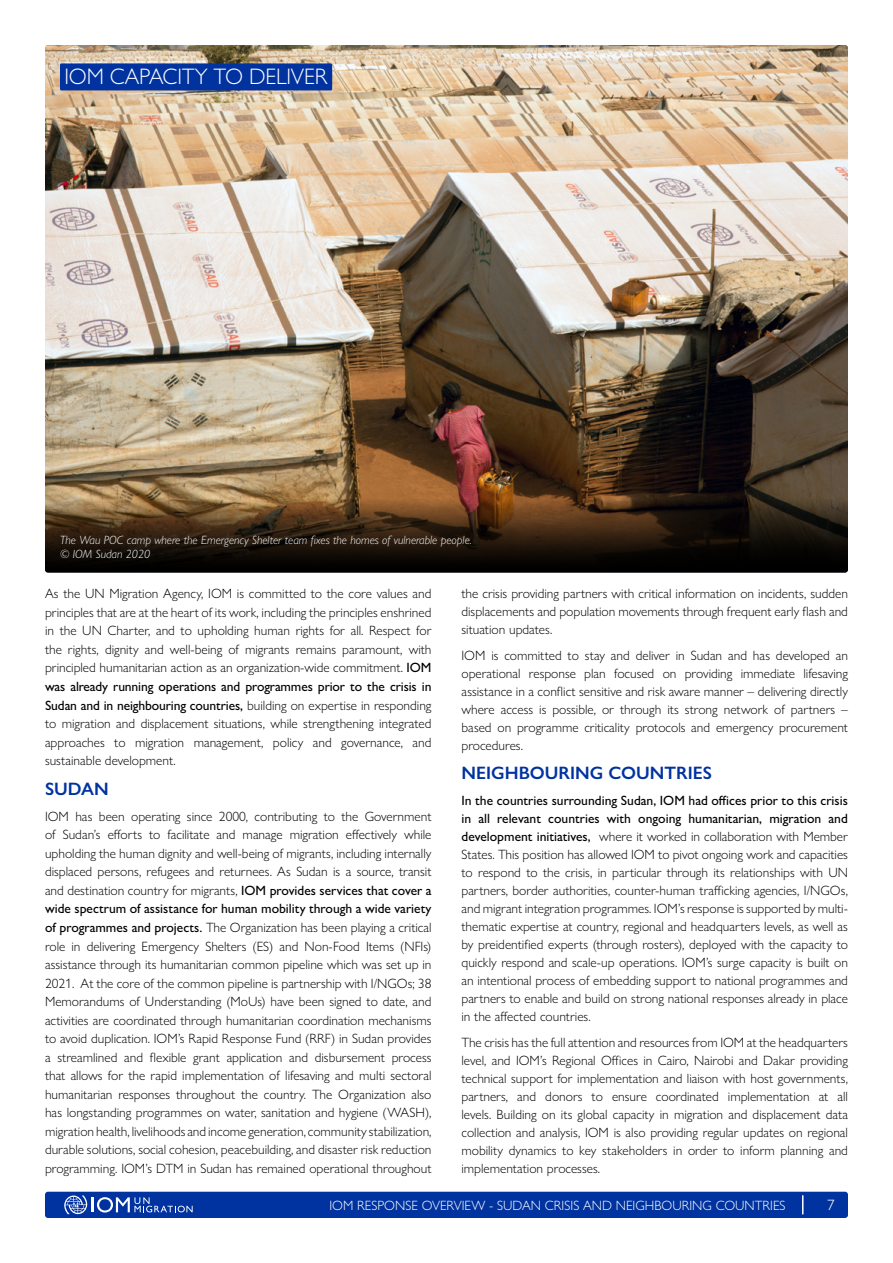
<style>
.page{position:relative;width:893px;height:1263px;background:#fff}
.page>*{position:absolute;margin:0;border:0;box-sizing:border-box;transform-origin:0 0}
.t1{font:300 22.5px "Gill Sans Nova";letter-spacing:-.01em;color:#fff}
.t2{font:600 18px "Gill Sans Nova";color:#0033a0}
.t3{font:300 15px "Gill Sans Nova";color:#fff}
.t4{font:300 13.5px/18.6px "Gill Sans Nova";color:#000;text-align:justify}
.t5{font:300 13.5px "Gill Sans Nova";color:#fff}
.t6{font:italic 300 12px/13.5px "Gill Sans Nova";color:#fff}
.s1{font-weight:500}
</style>
<div class="page">
<div style="left:45px;top:1192px;width:803px;height:26px;background:#0033a0;border-radius:3px"></div>
<svg style="left:802px;top:1196px;width:1px;height:18px"></svg>
<svg style="left:64px;top:1195px;width:129px;height:19px"></svg>
<img style="left:45px;top:45px;width:803px;height:454px">
<div style="left:60px;top:63px;width:272px;height:27px;background:#0033a0;border-radius:2px"></div>
<svg style="left:45px;top:498px;width:803px;height:75px;background:#302113"></svg>
<h1 class="t1" style="left:64px;top:63px;width:264px">IOM CAPACITY TO DELIVER</h1>
<p class="t6" style="left:60px;top:533px;width:413px">The Wau POC camp where the Emergency Shelter team fixes the homes of vulnerable people. © IOM Sudan 2020</p>
<p class="t4" style="left:45px;top:584px;width:388px">As the UN Migration Agency, IOM is committed to the core values and principles that are at the heart of its work, including the principles enshrined in the UN Charter, and to upholding human rights for all. Respect for the rights, dignity and well-being of migrants remains paramount, with principled humanitarian action as an organization-wide commitment. <span class="s1">IOM was already running operations and programmes prior to the crisis in Sudan and in neighbouring countries,</span> building on expertise in responding to migration and displacement situations, while strengthening integrated approaches to migration management, policy and governance, and sustainable development.</p>
<h2 class="t2" style="left:45px;top:777px;width:65px">SUDAN</h2>
<p class="t4" style="left:45px;top:807px;width:388px">IOM has been operating since 2000, contributing to the Government of Sudan’s efforts to facilitate and manage migration effectively while upholding the human dignity and well-being of migrants, including internally displaced persons, refugees and returnees. As Sudan is a source, transit and destination country for migrants, <span class="s1">IOM provides services that cover a wide spectrum of assistance for human mobility through a wide variety of programmes and projects.</span> The Organization has been playing a critical role in delivering Emergency Shelters (ES) and Non-Food Items (NFIs) assistance through its humanitarian common pipeline which was set up in 2021. At the core of the common pipeline is partnership with I/NGOs; 38<br>Memorandums of Understanding (MoUs) have been signed to date, and activities are coordinated through humanitarian coordination mechanisms to avoid duplication. IOM’s Rapid Response Fund (RRF) in Sudan provides a streamlined and flexible grant application and disbursement process that allows for the rapid implementation of lifesaving and multi sectoral humanitarian responses throughout the country. The Organization also has longstanding programmes on water, sanitation and hygiene (WASH), migration health, livelihoods and income generation, community stabilization, durable solutions, social cohesion, peacebuilding, and disaster risk reduction programming. IOM’s DTM in Sudan has remained operational throughout</p>
<p class="t4" style="left:461px;top:584px;width:388px;line-height:18px">the crisis providing partners with critical information on incidents, sudden displacements and population movements through frequent early flash and situation updates.</p>
<p class="t4" style="left:461px;top:646px;width:388px;line-height:18px">IOM is committed to stay and deliver in Sudan and has developed an operational response plan focused on providing immediate lifesaving assistance in a conflict sensitive and risk aware manner – delivering directly where access is possible, or through its strong network of partners – based on programme criticality protocols and emergency procurement procedures.</p>
<h2 class="t2" style="left:461px;top:762px;width:252px">NEIGHBOURING COUNTRIES</h2>
<p class="t4" style="left:461px;top:791px;width:388px;line-height:18px"><span class="s1">In the countries surrounding Sudan, IOM had offices prior to this crisis in all relevant countries with ongoing humanitarian, migration and development initiatives,</span> where it worked in collaboration with Member States. This position has allowed IOM to pivot ongoing work and capacities to respond to the crisis, in particular through its relationships with UN partners, border authorities, counter-human trafficking agencies, I/NGOs, and migrant integration programmes. IOM’s response is supported by multi&shy;thematic expertise at country, regional and headquarters levels, as well as by preidentified experts (through rosters), deployed with the capacity to quickly respond and scale-up operations. IOM’s surge capacity is built on an intentional process of embedding support to national programmes and partners to enable and build on strong national responses already in place in the affected countries.</p>
<p class="t4" style="left:461px;top:1033px;width:388px;line-height:18px">The crisis has the full attention and resources from IOM at the headquarters level, and IOM’s Regional Offices in Cairo, Nairobi and Dakar providing technical support for implementation and liaison with host governments, partners, and donors to ensure coordinated implementation at all levels. Building on its global capacity in migration and displacement data collection and analysis, IOM is also providing regular updates on regional mobility dynamics to key stakeholders in order to inform planning and implementation processes.</p>
<p class="t5" style="left:329px;top:1197px;width:458px">IOM RESPONSE OVERVIEW - SUDAN CRISIS AND NEIGHBOURING COUNTRIES</p>
<p class="t3" style="left:827px;top:1196px;width:9px">7</p>
</div>
